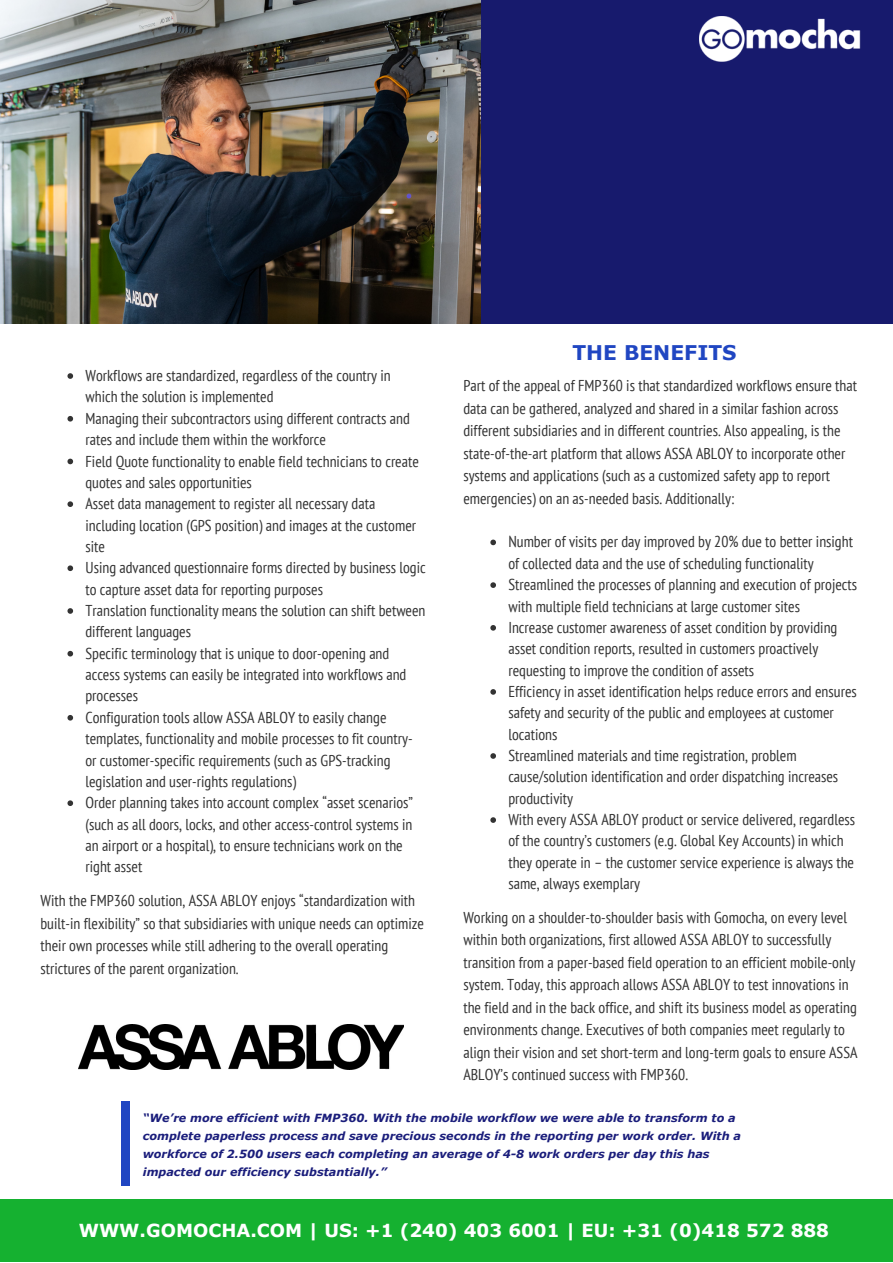
<style>
.page{position:relative;width:893px;height:1263px;background:#fff}
.page>*{position:absolute;margin:0;border:0;box-sizing:border-box;transform-origin:0 0}
.t1{font:700 20.25px "Verdana";color:#2046c2}
.t2{font:700 18px "Verdana";color:#fff}
.t3{font:condensed 15.75px/21.3px "PT Sans";color:#333}
.t4{font:italic 700 11.25px/18px "Verdana";color:#1a1d7b}
</style>
<div class="page">
<div style="left:0;top:0;width:892px;height:324px;background:#171a6d"></div>
<svg style="left:490px;top:540px;width:6px;height:5px"></svg>
<svg style="left:490px;top:582px;width:6px;height:6px"></svg>
<svg style="left:490px;top:625px;width:6px;height:6px"></svg>
<svg style="left:490px;top:689px;width:6px;height:6px"></svg>
<svg style="left:490px;top:753px;width:6px;height:6px"></svg>
<svg style="left:490px;top:817px;width:6px;height:6px"></svg>
<div style="left:121px;top:1102px;width:9px;height:84px;background:#2046c2"></div>
<img style="left:699px;top:17px;width:162px;height:45px">
<div style="left:0;top:1199px;width:892px;height:63px;background:#15b130"></div>
<svg style="left:67px;top:373px;width:6px;height:6px"></svg>
<svg style="left:67px;top:416px;width:6px;height:6px"></svg>
<svg style="left:67px;top:459px;width:6px;height:5px"></svg>
<svg style="left:67px;top:501px;width:6px;height:6px"></svg>
<svg style="left:67px;top:565px;width:6px;height:6px"></svg>
<svg style="left:67px;top:608px;width:6px;height:6px"></svg>
<svg style="left:67px;top:651px;width:6px;height:5px"></svg>
<svg style="left:67px;top:715px;width:6px;height:6px"></svg>
<svg style="left:67px;top:800px;width:6px;height:6px"></svg>
<img style="left:79px;top:1024px;width:324px;height:45px">
<img style="left:0;top:0;width:480px;height:324px">
<p class="t1" style="left:572px;top:338px;width:166px">THE BENEFITS</p>
<p class="t3" style="left:463px;top:374px;width:395px;line-height:22.5px">Part of the appeal of FMP360 is that standardized workflows ensure that data can be gathered, analyzed and shared in a similar fashion across different subsidiaries and in different countries. Also appealing, is the state-of-the-art platform that allows ASSA ABLOY to incorporate other systems and applications (such as a customized safety app to report emergencies) on an as-needed basis. Additionally:</p>
<p class="t3" style="left:508px;top:531px;width:350px">Number of visits per day improved by 20% due to better insight of collected data and the use of scheduling functionality Streamlined the processes of planning and execution of projects with multiple field technicians at large customer sites<br>Increase customer awareness of asset condition by providing asset condition reports, resulted in customers proactively requesting to improve the condition of assets<br>Efficiency in asset identification helps reduce errors and ensures safety and security of the public and employees at customer locations<br>Streamlined materials and time registration, problem cause/solution identification and order dispatching increases productivity<br>With every ASSA ABLOY product or service delivered, regardless of the country’s customers (e.g. Global Key Accounts) in which they operate in – the customer service experience is always the same, always exemplary</p>
<p class="t3" style="left:463px;top:906px;width:395px;line-height:22.5px">Working on a shoulder-to-shoulder basis with Gomocha, on every level within both organizations, first allowed ASSA ABLOY to successfully transition from a paper-based field operation to an efficient mobile-only system. Today, this approach allows ASSA ABLOY to test innovations in the field and in the back office, and shift its business model as operating environments change. Executives of both companies meet regularly to align their vision and set short-term and long-term goals to ensure ASSA ABLOY’s continued success with FMP360.</p>
<p class="t4" style="left:143px;top:1108px;width:599px">“We’re more efficient with FMP360. With the mobile workflow we were able to transform to a complete paperless process and save precious seconds in the reporting per work order. With a workforce of 2.500 users each completing an average of 4-8 work orders per day this has impacted our efficiency substantially.”</p>
<p class="t3" style="left:85px;top:365px;width:342px">Workflows are standardized, regardless of the country in which the solution is implemented<br>Managing their subcontractors using different contracts and rates and include them within the workforce<br>Field Quote functionality to enable field technicians to create quotes and sales opportunities<br>Asset data management to register all necessary data including location (GPS position) and images at the customer site<br>Using advanced questionnaire forms directed by business logic to capture asset data for reporting purposes<br>Translation functionality means the solution can shift between different languages<br>Specific terminology that is unique to door-opening and access systems can easily be integrated into workflows and processes<br>Configuration tools allow ASSA ABLOY to easily change templates, functionality and mobile processes to fit country&shy;or customer-specific requirements (such as GPS-tracking legislation and user-rights regulations)<br>Order planning takes into account complex “asset scenarios” (such as all doors, locks, and other access-control systems in an airport or a hospital), to ensure technicians work on the right asset</p>
<p class="t3" style="left:40px;top:889px;width:385px;line-height:22.5px">With the FMP360 solution, ASSA ABLOY enjoys “standardization with built-in flexibility” so that subsidiaries with unique needs can optimize their own processes while still adhering to the overall operating strictures of the parent organization.</p>
<p class="t2" style="left:79px;top:1217px;width:751px">WWW.GOMOCHA.COM | US: +1 (240) 403 6001 | EU: +31 (0)418 572 888</p>
</div>
